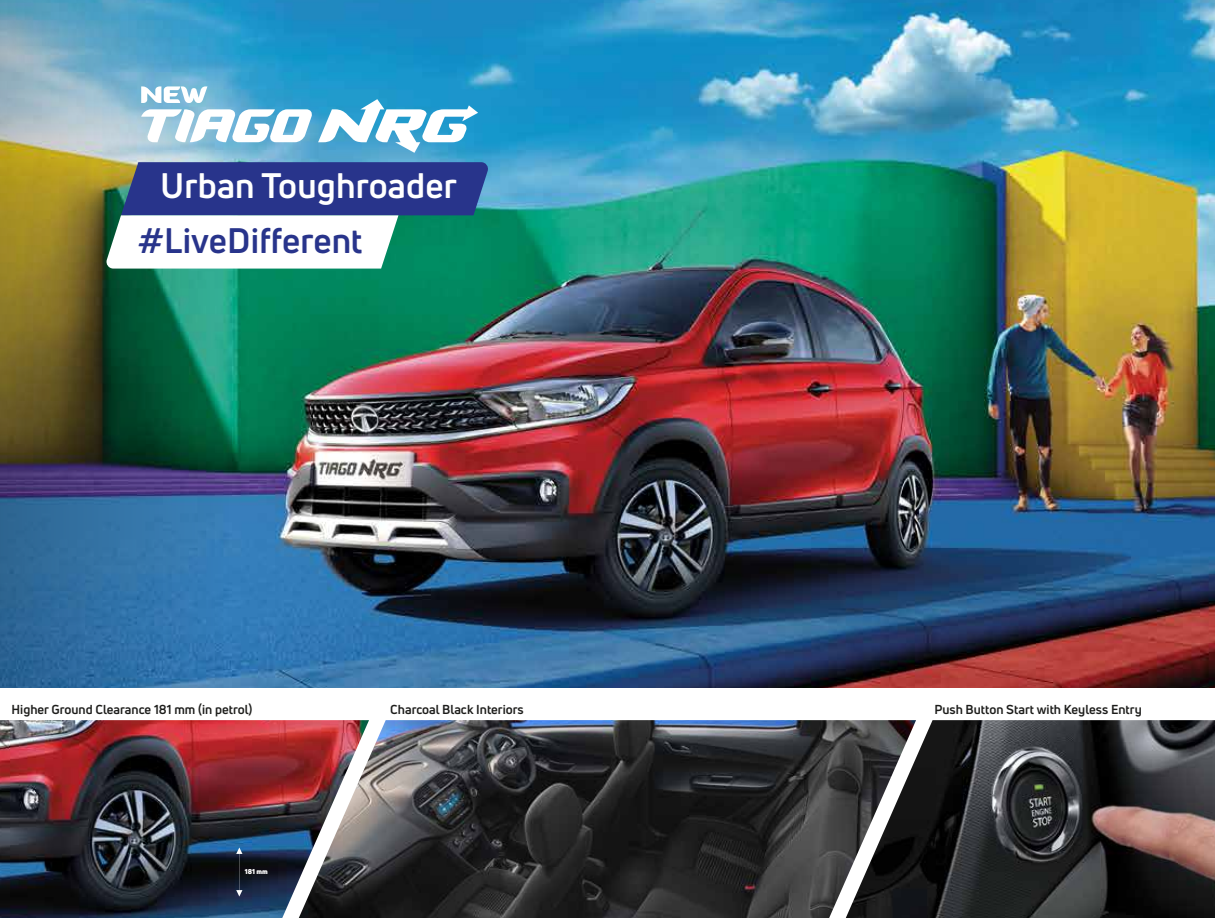
<style>
.page{position:relative;width:1215px;height:918px;background:#fff}
.page>*{position:absolute;margin:0;border:0;box-sizing:border-box;transform-origin:0 0}
.t1{font:700 34.65px "Uni Neue";letter-spacing:.005em;color:#fff}
.t2{font:700 34.65px "Uni Neue";letter-spacing:.005em;color:#28348b}
.t3{font:700 12.75px "Uni Neue";color:#1d1d1b}
.t4{font:900 6.9px "Uni Neue";color:#fff}
</style>
<div class="page">
<img style="left:916px;top:720px;width:299px;height:198px">
<img style="left:0;top:720px;width:299px;height:198px">
<img style="left:229px;top:0;width:986px;height:687px">
<img style="left:0;top:0;width:229px;height:687px">
<svg style="left:236px;top:847px;width:6px;height:7px"></svg>
<svg style="left:236px;top:890px;width:6px;height:7px"></svg>
<img style="left:299px;top:720px;width:617px;height:198px">
<svg style="left:318px;top:99px;width:160px;height:54px"></svg>
<svg style="left:141px;top:109px;width:171px;height:33px"></svg>
<svg style="left:141px;top:86px;width:66px;height:17px"></svg>
<svg style="left:105px;top:162px;width:384px;height:107px"></svg>
<h1 class="t1" style="left:160px;top:164px;width:298px">Urban Toughroader</h1>
<h1 class="t2" style="left:138px;top:219px;width:226px">#LiveDifferent</h1>
<p class="t3" style="left:12px;top:701px;width:242px">Higher Ground Clearance 181 mm (in petrol)</p>
<p class="t3" style="left:390px;top:701px;width:135px">Charcoal Black Interiors</p>
<p class="t3" style="left:934px;top:701px;width:209px">Push Button Start with Keyless Entry</p>
<p class="t4" style="left:245px;top:867px;width:24px">181 mm</p>
</div>
